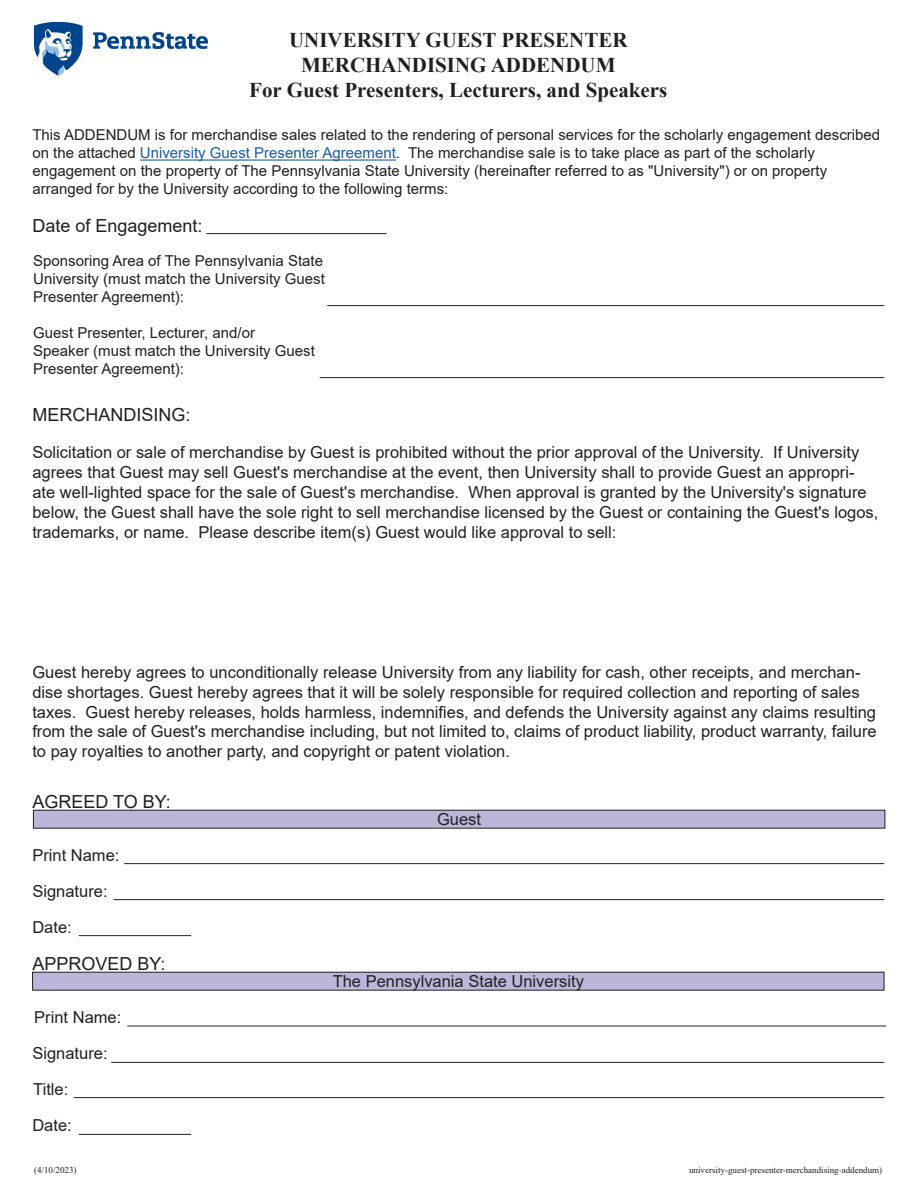
<style>
.page{position:relative;width:918px;height:1188px;background:#fff}
.page>*{position:absolute;margin:0;border:0;box-sizing:border-box;transform-origin:0 0}
.t1{font:700 21px/25.2px "Times New Roman";color:#231f20;text-align:center}
.t2{font:18px "Arial";color:#231f20}
.t3{font:16.5px/19.8px "Arial";color:#231f20}
.t4{font:15px/18px "Arial";color:#231f20}
.t5{font:9px "Times New Roman";color:#231f20}
.s1{color:#175d9e}
</style>
<div class="page">
<hr style="left:140px;top:160px;width:256px;height:1px;background:#175d9e">
<img style="left:33px;top:21px;width:175px;height:55px">
<hr style="left:206px;top:233px;width:181px;height:1px;background:#231f20">
<hr style="left:327px;top:305px;width:557px;height:1px;background:#231f20">
<hr style="left:320px;top:377px;width:564px;height:1px;background:#231f20">
<div style="left:33px;top:810px;width:852px;height:18px;background:#bbb7da"></div>
<div style="left:33px;top:810px;width:852px;height:18px;border:1px solid #231f20"></div>
<hr style="left:113px;top:899px;width:771px;height:1px;background:#231f20">
<hr style="left:79px;top:935px;width:112px;height:1px;background:#231f20">
<hr style="left:124px;top:863px;width:760px;height:1px;background:#231f20">
<div style="left:33px;top:972px;width:851px;height:18px;background:#bbb7da"></div>
<div style="left:32px;top:972px;width:852px;height:18px;border:1px solid #231f20"></div>
<hr style="left:127px;top:1026px;width:759px;height:1px;background:#231f20">
<hr style="left:74px;top:1097px;width:810px;height:1px;background:#231f20">
<hr style="left:111px;top:1062px;width:773px;height:1px;background:#231f20">
<hr style="left:79px;top:1134px;width:112px;height:1px;background:#231f20">
<p class="t1" style="left:249px;top:26px;width:420px">UNIVERSITY GUEST PRESENTER<br>MERCHANDISING ADDENDUM<br>For Guest Presenters, Lecturers, and Speakers</p>
<p class="t4" style="left:32px;top:126px;width:849px">This ADDENDUM is for merchandise sales related to the rendering of personal services for the scholarly engagement described on the attached <span class="s1">University Guest Presenter Agreement</span>. The merchandise sale is to take place as part of the scholarly engagement on the property of The Pennsylvania State University (hereinafter referred to as "University") or on property arranged for by the University according to the following terms:</p>
<p class="t2" style="left:32px;top:213px;width:172px">Date of Engagement:</p>
<p class="t4" style="left:33px;top:252px;width:293px">Sponsoring Area of The Pennsylvania State<br>University (must match the University Guest<br>Presenter Agreement):</p>
<p class="t4" style="left:33px;top:324px;width:283px">Guest Presenter, Lecturer, and/or<br>Speaker (must match the University Guest<br>Presenter Agreement):</p>
<p class="t2" style="left:32px;top:402px;width:160px">MERCHANDISING:</p>
<p class="t3" style="left:32px;top:443px;width:847px">Solicitation or sale of merchandise by Guest is prohibited without the prior approval of the University. If University agrees that Guest may sell Guest's merchandise at the event, then University shall to provide Guest an appropri&shy;ate well-lighted space for the sale of Guest's merchandise. When approval is granted by the University's signature below, the Guest shall have the sole right to sell merchandise licensed by the Guest or containing the Guest's logos, trademarks, or name. Please describe item(s) Guest would like approval to sell:</p>
<p class="t3" style="left:32px;top:662px;width:846px">Guest hereby agrees to unconditionally release University from any liability for cash, other receipts, and merchan&shy;dise shortages. Guest hereby agrees that it will be solely responsible for required collection and reporting of sales taxes. Guest hereby releases, holds harmless, indemnifies, and defends the University against any claims resulting from the sale of Guest's merchandise including, but not limited to, claims of product liability, product warranty, failure to pay royalties to another party, and copyright or patent violation.</p>
<p class="t2" style="left:32px;top:789px;width:140px">AGREED TO BY:</p>
<p class="t3" style="left:437px;top:809px;width:46px">Guest</p>
<p class="t3" style="left:32px;top:837px;width:89px;line-height:36px">Print Name:<br>Signature:<br>Date:</p>
<p class="t2" style="left:32px;top:951px;width:135px">APPROVED BY:</p>
<p class="t3" style="left:333px;top:971px;width:253px">The Pennsylvania State University</p>
<p class="t3" style="left:34px;top:1007px;width:89px">Print Name:</p>
<p class="t3" style="left:32px;top:1036px;width:77px;line-height:35.8px">Signature:<br>Title:<br>Date:</p>
<p class="t5" style="left:34px;top:1164px;width:44px">(4/10/2023)</p>
<p class="t5" style="left:689px;top:1164px;width:195px">university-guest-presenter-merchandising-addendum)</p>
</div>
